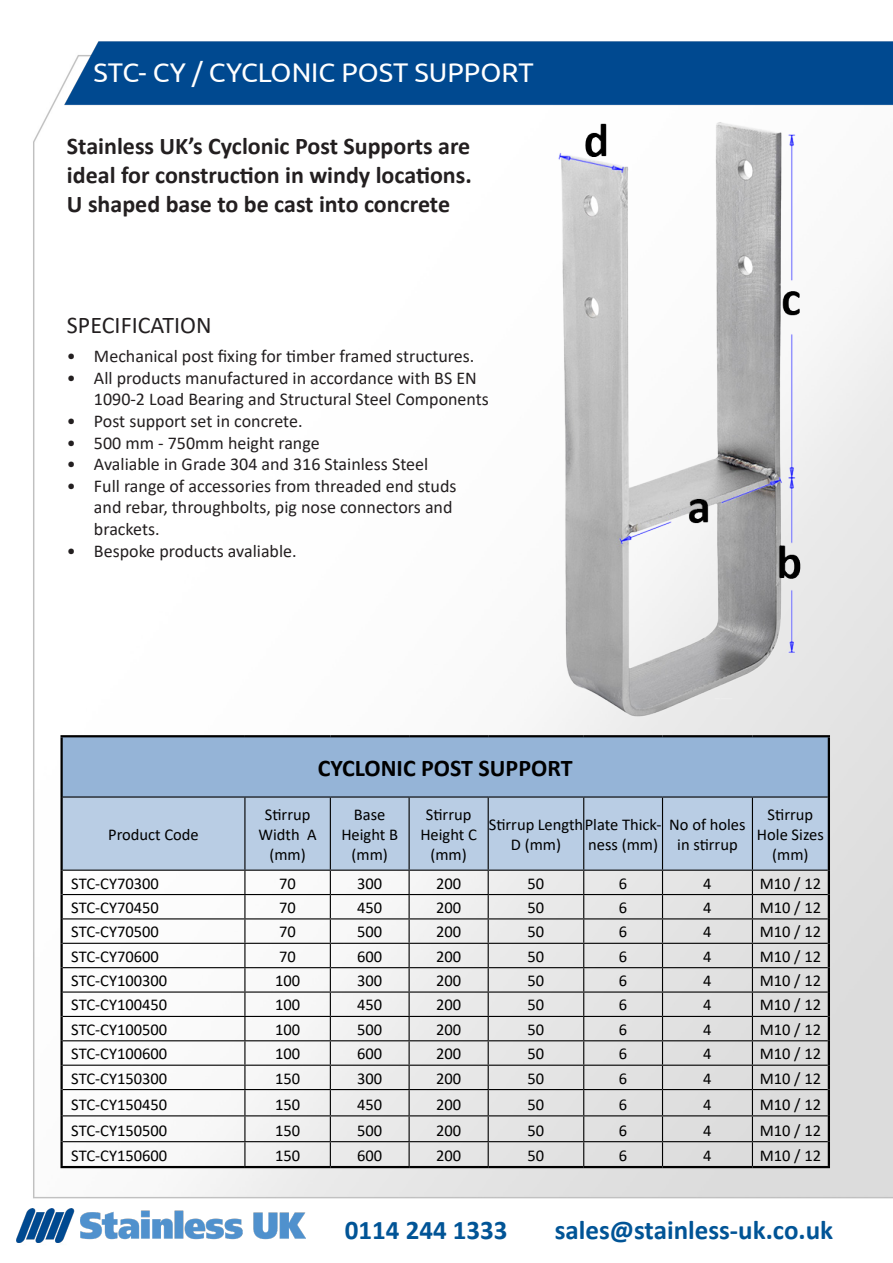
<style>
.page{position:relative;width:893px;height:1263px;background:#fff}
.page>*{position:absolute;margin:0;border:0;box-sizing:border-box;transform-origin:0 0}
.t1{font:700 27px "Calibri";color:#015496}
.t2{font:27px "Ubuntu";color:#fff}
.t3{font:700 24px/28.8px "Calibri";color:#231f20;text-align:justify}
.t4{font:700 24px "Calibri";color:#000}
.t5{font:24px "Calibri";color:#231f20}
.t6{font:18px/21.6px "Calibri";color:#231f20}
.t7{font:16.5px/19.8px "Calibri";color:#000;text-align:center}
</style>
<div class="page">
<img style="left:16px;top:41px;width:877px;height:1202px">
<img style="left:17px;top:1209px;width:288px;height:34px">
<p class="t2" style="left:94px;top:56px;width:442px">STC- CY / CYCLONIC POST SUPPORT</p>
<p class="t3" style="left:67px;top:131px;width:406px">Stainless UK’s Cyclonic Post Supports are ideal for construction in windy locations.<br>U shaped base to be cast into concrete</p>
<p class="t5" style="left:67px;top:308px;width:146px">SPECIFICATION</p>
<p class="t6" style="left:67px;top:345px;width:409px">• Mechanical post fixing for timber framed structures.</p>
<p class="t6" style="left:94px;top:367px;width:396px;text-indent:-27px">• All products manufactured in accordance with BS EN<br>1090-2 Load Bearing and Structural Steel Components</p>
<p class="t6" style="left:67px;top:410px;width:237px">• Post support set in concrete.</p>
<p class="t6" style="left:67px;top:431px;width:254px">• 500 mm - 750mm height range</p>
<p class="t6" style="left:67px;top:453px;width:363px">• Avaliable in Grade 304 and 316 Stainless Steel</p>
<p class="t6" style="left:94px;top:475px;width:364px;text-indent:-27px">• Full range of accessories from threaded end studs and rebar, throughbolts, pig nose connectors and brackets.</p>
<p class="t6" style="left:67px;top:539px;width:231px">• Bespoke products avaliable.</p>
<p class="t7" style="left:108px;top:824px;width:92px">Product Code</p>
<p class="t4" style="left:318px;top:751px;width:256px">CYCLONIC POST SUPPORT</p>
<p class="t7" style="left:258px;top:804px;width:60px">Stirrup<br>Width A (mm)</p>
<p class="t7" style="left:341px;top:804px;width:58px">Base<br>Height B (mm)</p>
<p class="t7" style="left:420px;top:804px;width:58px">Stirrup<br>Height C (mm)</p>
<p class="t7" style="left:511px;top:814px;width:152px;text-align:left;text-indent:-22px">Stirrup LengthPlate Thick-<br>D (mm)</p>
<p class="t7" style="left:588px;top:834px;width:71px">ness (mm)</p>
<p class="t7" style="left:669px;top:814px;width:78px">No of holes in stirrup</p>
<p class="t7" style="left:757px;top:804px;width:68px">Stirrup<br>Hole Sizes (mm)</p>
<p class="t7" style="left:71px;top:873px;width:89px">STC-CY70300</p>
<p class="t7" style="left:279px;top:873px;width:18px">70</p>
<p class="t7" style="left:357px;top:873px;width:27px">300</p>
<p class="t7" style="left:436px;top:873px;width:27px">200</p>
<p class="t7" style="left:528px;top:873px;width:18px">50</p>
<p class="t7" style="left:619px;top:873px;width:10px">6</p>
<p class="t7" style="left:703px;top:873px;width:10px">4</p>
<p class="t7" style="left:760px;top:873px;width:63px">M10 / 12</p>
<p class="t7" style="left:71px;top:897px;width:89px">STC-CY70450</p>
<p class="t7" style="left:279px;top:897px;width:18px">70</p>
<p class="t7" style="left:357px;top:897px;width:27px">450</p>
<p class="t7" style="left:436px;top:897px;width:27px">200</p>
<p class="t7" style="left:528px;top:897px;width:18px">50</p>
<p class="t7" style="left:619px;top:897px;width:10px">6</p>
<p class="t7" style="left:703px;top:897px;width:10px">4</p>
<p class="t7" style="left:760px;top:897px;width:63px">M10 / 12</p>
<p class="t7" style="left:71px;top:921px;width:89px">STC-CY70500</p>
<p class="t7" style="left:279px;top:921px;width:18px">70</p>
<p class="t7" style="left:357px;top:921px;width:27px">500</p>
<p class="t7" style="left:436px;top:921px;width:27px">200</p>
<p class="t7" style="left:528px;top:921px;width:18px">50</p>
<p class="t7" style="left:619px;top:921px;width:10px">6</p>
<p class="t7" style="left:703px;top:921px;width:10px">4</p>
<p class="t7" style="left:760px;top:921px;width:63px">M10 / 12</p>
<p class="t7" style="left:71px;top:946px;width:89px">STC-CY70600</p>
<p class="t7" style="left:279px;top:946px;width:18px">70</p>
<p class="t7" style="left:357px;top:946px;width:27px">600</p>
<p class="t7" style="left:436px;top:946px;width:27px">200</p>
<p class="t7" style="left:528px;top:946px;width:18px">50</p>
<p class="t7" style="left:619px;top:946px;width:10px">6</p>
<p class="t7" style="left:703px;top:946px;width:10px">4</p>
<p class="t7" style="left:760px;top:946px;width:63px">M10 / 12</p>
<p class="t7" style="left:71px;top:970px;width:98px">STC-CY100300</p>
<p class="t7" style="left:275px;top:970px;width:27px">100</p>
<p class="t7" style="left:357px;top:970px;width:27px">300</p>
<p class="t7" style="left:436px;top:970px;width:27px">200</p>
<p class="t7" style="left:528px;top:970px;width:18px">50</p>
<p class="t7" style="left:619px;top:970px;width:10px">6</p>
<p class="t7" style="left:703px;top:970px;width:10px">4</p>
<p class="t7" style="left:760px;top:970px;width:63px">M10 / 12</p>
<p class="t7" style="left:71px;top:995px;width:98px">STC-CY100450</p>
<p class="t7" style="left:275px;top:995px;width:27px">100</p>
<p class="t7" style="left:357px;top:995px;width:27px">450</p>
<p class="t7" style="left:436px;top:995px;width:27px">200</p>
<p class="t7" style="left:528px;top:995px;width:18px">50</p>
<p class="t7" style="left:619px;top:995px;width:10px">6</p>
<p class="t7" style="left:703px;top:995px;width:10px">4</p>
<p class="t7" style="left:760px;top:995px;width:63px">M10 / 12</p>
<p class="t7" style="left:71px;top:1019px;width:98px">STC-CY100500</p>
<p class="t7" style="left:275px;top:1019px;width:27px">100</p>
<p class="t7" style="left:357px;top:1019px;width:27px">500</p>
<p class="t7" style="left:436px;top:1019px;width:27px">200</p>
<p class="t7" style="left:528px;top:1019px;width:18px">50</p>
<p class="t7" style="left:619px;top:1019px;width:10px">6</p>
<p class="t7" style="left:703px;top:1019px;width:10px">4</p>
<p class="t7" style="left:760px;top:1019px;width:63px">M10 / 12</p>
<p class="t7" style="left:71px;top:1043px;width:98px">STC-CY100600</p>
<p class="t7" style="left:275px;top:1043px;width:27px">100</p>
<p class="t7" style="left:357px;top:1043px;width:27px">600</p>
<p class="t7" style="left:436px;top:1043px;width:27px">200</p>
<p class="t7" style="left:528px;top:1043px;width:18px">50</p>
<p class="t7" style="left:619px;top:1043px;width:10px">6</p>
<p class="t7" style="left:703px;top:1043px;width:10px">4</p>
<p class="t7" style="left:760px;top:1043px;width:63px">M10 / 12</p>
<p class="t7" style="left:71px;top:1068px;width:98px">STC-CY150300</p>
<p class="t7" style="left:275px;top:1068px;width:27px">150</p>
<p class="t7" style="left:357px;top:1068px;width:27px">300</p>
<p class="t7" style="left:436px;top:1068px;width:27px">200</p>
<p class="t7" style="left:528px;top:1068px;width:18px">50</p>
<p class="t7" style="left:619px;top:1068px;width:10px">6</p>
<p class="t7" style="left:703px;top:1068px;width:10px">4</p>
<p class="t7" style="left:760px;top:1068px;width:63px">M10 / 12</p>
<p class="t7" style="left:71px;top:1094px;width:98px">STC-CY150450</p>
<p class="t7" style="left:275px;top:1094px;width:27px">150</p>
<p class="t7" style="left:357px;top:1094px;width:27px">450</p>
<p class="t7" style="left:436px;top:1094px;width:27px">200</p>
<p class="t7" style="left:528px;top:1094px;width:18px">50</p>
<p class="t7" style="left:619px;top:1094px;width:10px">6</p>
<p class="t7" style="left:703px;top:1094px;width:10px">4</p>
<p class="t7" style="left:760px;top:1094px;width:63px">M10 / 12</p>
<p class="t7" style="left:71px;top:1120px;width:98px">STC-CY150500</p>
<p class="t7" style="left:275px;top:1120px;width:27px">150</p>
<p class="t7" style="left:357px;top:1120px;width:27px">500</p>
<p class="t7" style="left:436px;top:1120px;width:27px">200</p>
<p class="t7" style="left:528px;top:1120px;width:18px">50</p>
<p class="t7" style="left:619px;top:1120px;width:10px">6</p>
<p class="t7" style="left:703px;top:1120px;width:10px">4</p>
<p class="t7" style="left:760px;top:1120px;width:63px">M10 / 12</p>
<p class="t7" style="left:71px;top:1145px;width:98px">STC-CY150600</p>
<p class="t7" style="left:275px;top:1145px;width:27px">150</p>
<p class="t7" style="left:357px;top:1145px;width:27px">600</p>
<p class="t7" style="left:436px;top:1145px;width:27px">200</p>
<p class="t7" style="left:528px;top:1145px;width:18px">50</p>
<p class="t7" style="left:619px;top:1145px;width:10px">6</p>
<p class="t7" style="left:703px;top:1145px;width:10px">4</p>
<p class="t7" style="left:760px;top:1145px;width:63px">M10 / 12</p>
<p class="t1" style="left:345px;top:1210px;width:164px">0114 244 1333</p>
<p class="t1" style="left:555px;top:1210px;width:280px">sales@stainless-uk.co.uk</p>
</div>
